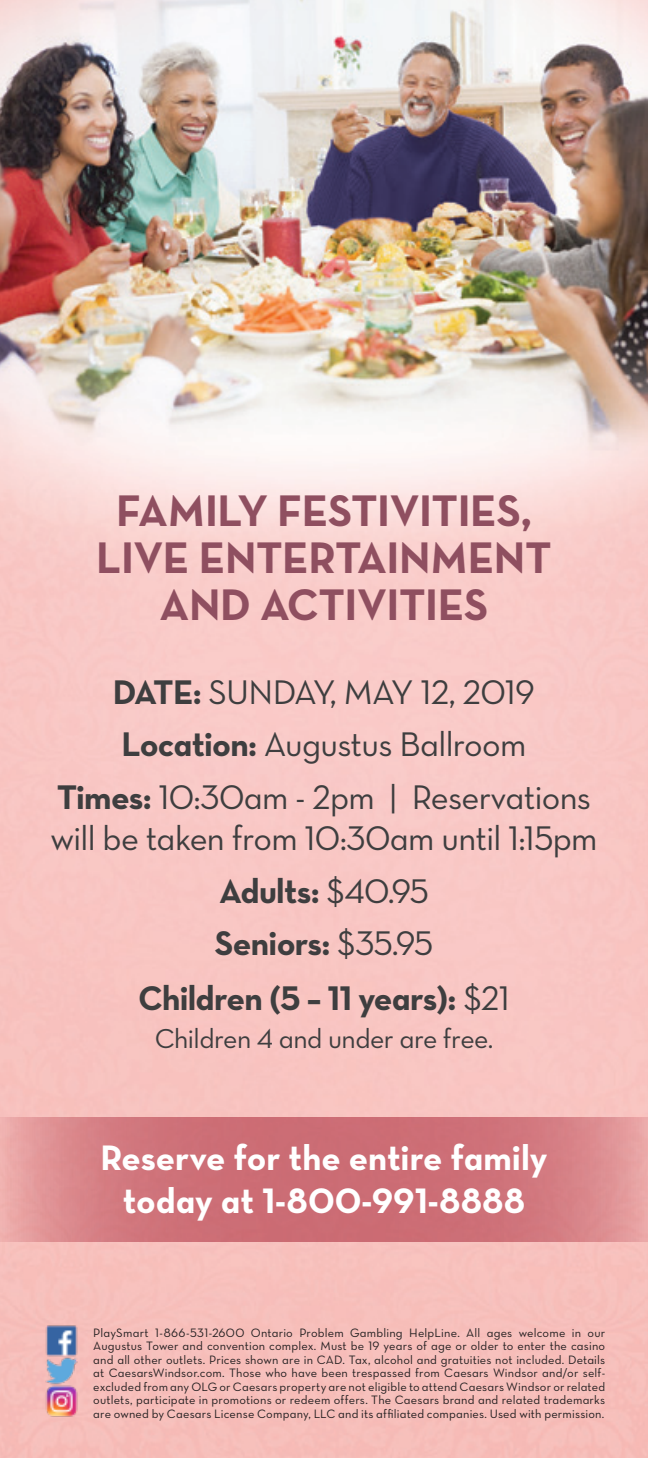
<style>
.page{position:relative;width:648px;height:1458px;background:#fff}
.page>*{position:absolute;margin:0;border:0;box-sizing:border-box;transform-origin:0 0}
.t1{font:45px/47.2px "Neutra Text PS Bold Alt";letter-spacing:-.01em;color:#8f4f60;text-align:center}
.t2{font:36px/43.2px "Neutra Text PS Bold Alt";color:#fff;text-align:center}
.t3{font:34.88px/52.4px "Neutra Text PS Book Alt";letter-spacing:-.02em;color:#3e3e3f;text-align:center}
.t4{font:34.88px/53.8px "Neutra Text PS Bold Alt";letter-spacing:-.02em;color:#3e3e3f;text-align:center}
.t5{font:27.9px "Neutra Text PS Book Alt";letter-spacing:-.02em;color:#3e3e3f}
.t6{font:12.38px/13.5px "Neutra Text PS Book Alt";letter-spacing:.015em;color:#231f20;text-align:justify}
.s1{font-family:"Neutra Text PS Bold Alt"}
.s2{font-family:"Neutra Text PS Book Alt"}
</style>
<div class="page">
<img style="left:0;top:0;width:648px;height:1458px">
<img style="left:44px;top:1325px;width:35px;height:92px">
<svg style="left:0;top:1117px;width:648px;height:125px;background:#d37a80"></svg>
<h1 class="t1" style="left:96px;top:486px;width:457px">FAMILY FESTIVITIES,<br>LIVE ENTERTAINMENT<br>AND ACTIVITIES</h1>
<h3 class="t3" style="left:57px;top:665px;width:536px"><span class="s1">DATE:</span> SUNDAY, MAY 12, 2019<br><span class="s1">Location:</span> Augustus Ballroom<br><span class="s1">Times:</span> 10:30am - 2pm | Reservations</h3>
<h3 class="t3" style="left:50px;top:812px;width:549px">will be taken from 10:30am until 1:15pm</h3>
<h3 class="t4" style="left:138px;top:863px;width:373px">Adults: <span class="s2">$40.95<br></span>Seniors: <span class="s2">$35.95<br></span>Children (5 – 11 years): <span class="s2">$21</span></h3>
<h3 class="t5" style="left:155px;top:1021px;width:340px">Children 4 and under are free.</h3>
<h2 class="t2" style="left:100px;top:1135px;width:449px">Reserve for the entire family today at 1-800-991-8888</h2>
<p class="t6" style="left:93px;top:1325px;width:513px">PlaySmart 1-866-531-2600 Ontario Problem Gambling HelpLine. All ages welcome in our Augustus Tower and convention complex. Must be 19 years of age or older to enter the casino and all other outlets. Prices shown are in CAD. Tax, alcohol and gratuities not included. Details at CaesarsWindsor.com. Those who have been trespassed from Caesars Windsor and/or self&shy;excluded from any OLG or Caesars property are not eligible to attend Caesars Windsor or related outlets, participate in promotions or redeem offers. The Caesars brand and related trademarks are owned by Caesars License Company, LLC and its affiliated companies. Used with permission.</p>
</div>
